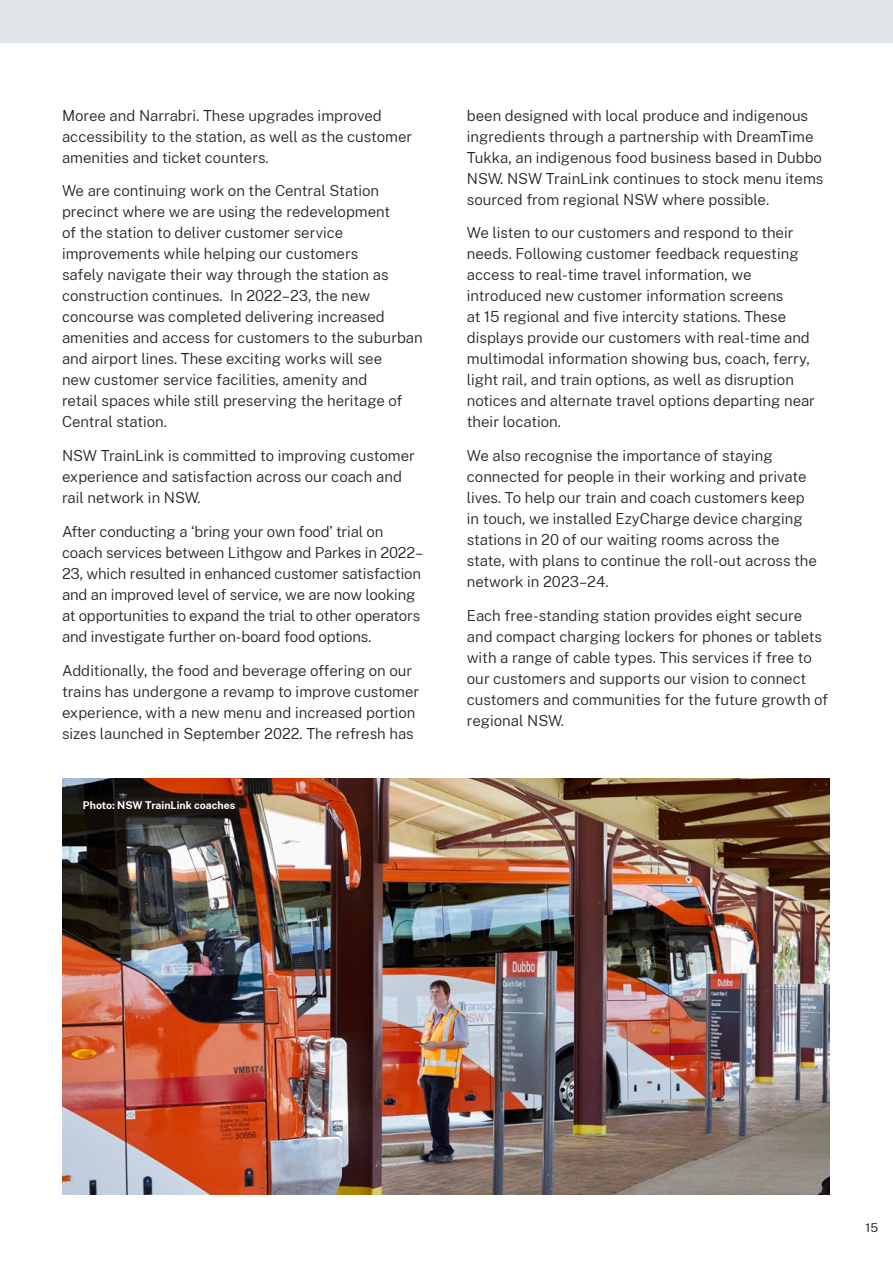
<style>
.page{position:relative;width:893px;height:1263px;background:#fff}
.page>*{position:absolute;margin:0;border:0;box-sizing:border-box;transform-origin:0 0}
.t1{font:300 15px/21px "Public Sans NSW";color:#22272b}
.t2{font:12px "Public Sans NSW";color:#22272b}
.t3{font:700 10.5px "Public Sans NSW";color:#fff}
</style>
<div class="page">
<div style="left:0;top:0;width:893px;height:43px;background:#e0e5e9"></div>
<img style="left:62px;top:778px;width:767px;height:417px">
<p class="t1" style="left:62px;top:104px;width:352px">Moree and Narrabri. These upgrades improved accessibility to the station, as well as the customer amenities and ticket counters.</p>
<p class="t1" style="left:62px;top:179px;width:362px">We are continuing work on the Central Station precinct where we are using the redevelopment<br>of the station to deliver customer service improvements while helping our customers<br>safely navigate their way through the station as construction continues. In 2022–23, the new concourse was completed delivering increased amenities and access for customers to the suburban and airport lines. These exciting works will see<br>new customer service facilities, amenity and<br>retail spaces while still preserving the heritage of Central station.</p>
<p class="t1" style="left:62px;top:444px;width:354px">NSW TrainLink is committed to improving customer experience and satisfaction across our coach and rail network in NSW.</p>
<p class="t1" style="left:62px;top:520px;width:363px">After conducting a ‘bring your own food’ trial on coach services between Lithgow and Parkes in 2022– 23, which resulted in enhanced customer satisfaction and an improved level of service, we are now looking at opportunities to expand the trial to other operators and investigate further on-board food options.</p>
<p class="t1" style="left:62px;top:659px;width:359px">Additionally, the food and beverage offering on our trains has undergone a revamp to improve customer experience, with a new menu and increased portion sizes launched in September 2022. The refresh has</p>
<p class="t3" style="left:83px;top:798px;width:154px">Photo: NSW TrainLink coaches</p>
<p class="t1" style="left:467px;top:104px;width:358px">been designed with local produce and indigenous ingredients through a partnership with DreamTime Tukka, an indigenous food business based in Dubbo NSW. NSW TrainLink continues to stock menu items sourced from regional NSW where possible.</p>
<p class="t1" style="left:467px;top:221px;width:350px">We listen to our customers and respond to their needs. Following customer feedback requesting access to real-time travel information, we introduced new customer information screens<br>at 15 regional and five intercity stations. These displays provide our customers with real-time and multimodal information showing bus, coach, ferry, light rail, and train options, as well as disruption notices and alternate travel options departing near their location.</p>
<p class="t1" style="left:467px;top:444px;width:352px">We also recognise the importance of staying connected for people in their working and private lives. To help our train and coach customers keep in touch, we installed EzyCharge device charging stations in 20 of our waiting rooms across the state, with plans to continue the roll-out across the network in 2023–24.</p>
<p class="t1" style="left:467px;top:604px;width:363px">Each free-standing station provides eight secure and compact charging lockers for phones or tablets with a range of cable types. This services if free to our customers and supports our vision to connect customers and communities for the future growth of regional NSW.</p>
<p class="t2" style="left:865px;top:1219px;width:14px">15</p>
</div>
